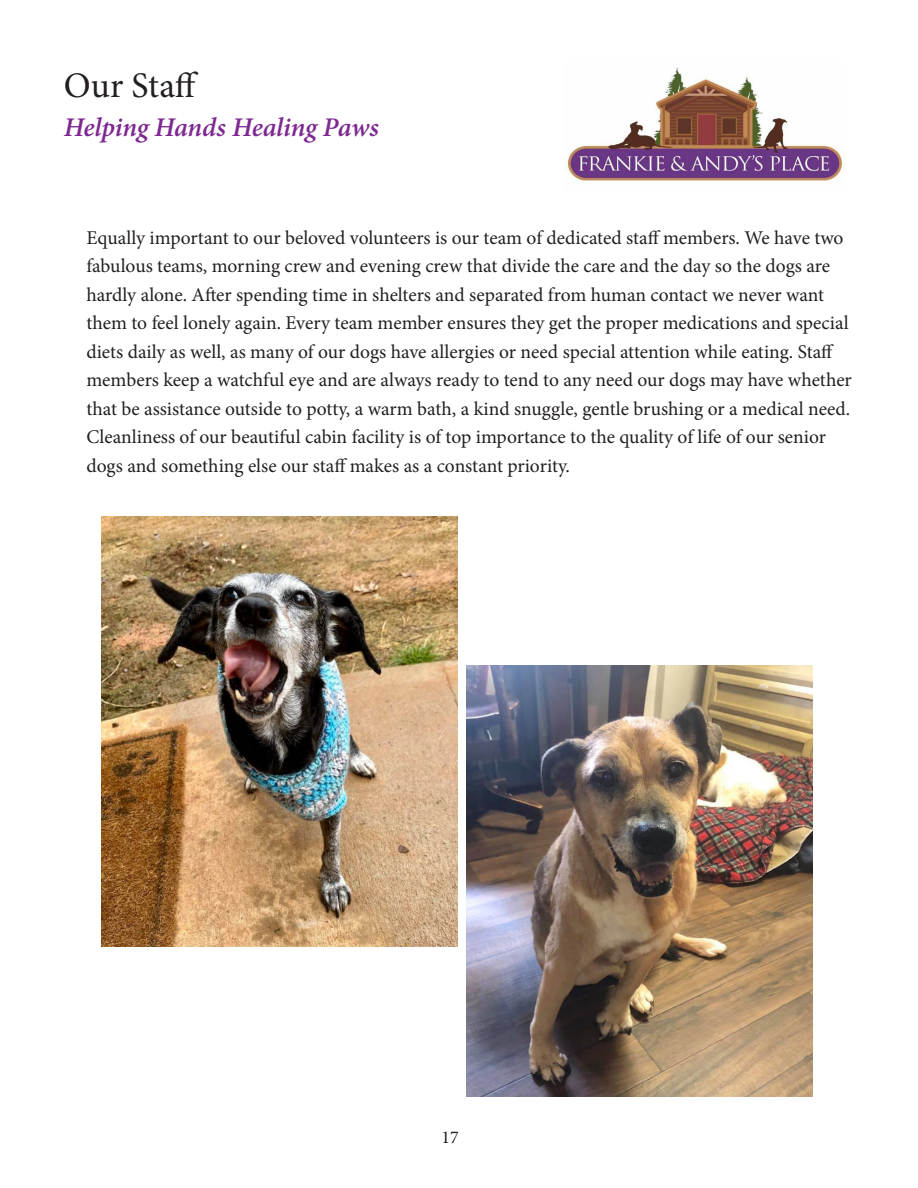
<style>
.page{position:relative;width:918px;height:1188px;background:#fff}
.page>*{position:absolute;margin:0;border:0;box-sizing:border-box;transform-origin:0 0}
.t1{font:36px "Minion Pro";color:#231f20}
.t2{font:italic 600 27px "Minion Pro";letter-spacing:-.01em;color:#7d2991}
.t3{font:19.5px/28.5px "Minion Pro";color:#231f20}
.t4{font:18px "Minion Pro";color:#231f20}
</style>
<div class="page">
<img style="left:564px;top:68px;width:281px;height:116px">
<img style="left:466px;top:666px;width:347px;height:430px">
<img style="left:101px;top:516px;width:357px;height:431px">
<p class="t1" style="left:64px;top:62px;width:136px">Our Staff</p>
<p class="t2" style="left:64px;top:109px;width:316px">Helping Hands Healing Paws</p>
<p class="t3" style="left:86px;top:223px;width:767px">Equally important to our beloved volunteers is our team of dedicated staff members. We have two fabulous teams, morning crew and evening crew that divide the care and the day so the dogs are hardly alone. After spending time in shelters and separated from human contact we never want them to feel lonely again. Every team member ensures they get the proper medications and special diets daily as well, as many of our dogs have allergies or need special attention while eating. Staff members keep a watchful eye and are always ready to tend to any need our dogs may have whether that be assistance outside to potty, a warm bath, a kind snuggle, gentle brushing or a medical need.<br>Cleanliness of our beautiful cabin facility is of top importance to the quality of life of our senior dogs and something else our staff makes as a constant priority.</p>
<p class="t4" style="left:441px;top:1125px;width:19px">17</p>
</div>
